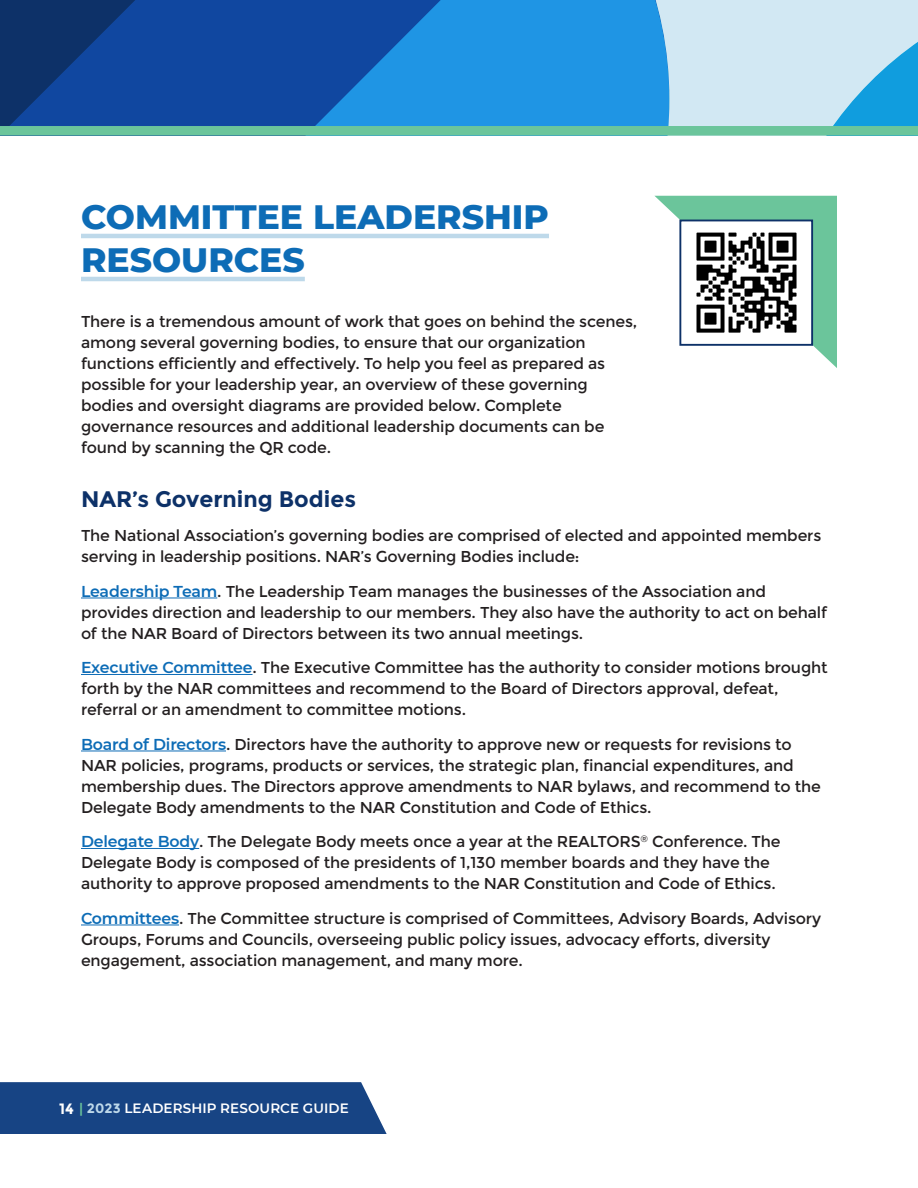
<style>
.page{position:relative;width:918px;height:1188px;background:#fff}
.page>*{position:absolute;margin:0;border:0;box-sizing:border-box;transform-origin:0 0}
.h1_hyper_top_lines{font:800 34.5px "Montserrat";color:#0d6cb6}
.Header_1-hyperlinked{font:800 34.5px "Montserrat";color:#0d6cb6}
.t1{font:700 22.5px "Montserrat";color:#0d3168}
.body_copy{font:15.75px/21px "Montserrat";letter-spacing:-.01em;color:#231f20}
.t2{font:600 13.5px "Montserrat";letter-spacing:.005em;color:#fff}
.s1{font-weight:600;color:#0d6cb6}
.s2{font-weight:700;font-size:15px}
.s3{color:#6bc59b}
.s4{font-weight:700;color:#bed9ea}
</style>
<div class="page">
<hr style="left:81px;top:234px;width:468px;height:4px;background:#bed9ea">
<hr style="left:81px;top:277px;width:224px;height:4px;background:#bed9ea">
<svg style="left:655px;top:196px;width:182px;height:172px"></svg>
<div style="left:680px;top:220px;width:132px;height:125px;background:#fff"></div>
<img style="left:696px;top:232px;width:101px;height:101px">
<div style="left:679px;top:220px;width:134px;height:126px;border:2px solid #0d3168"></div>
<hr style="left:81px;top:598px;width:136px;height:1px;background:#0d6cb6">
<hr style="left:81px;top:674px;width:172px;height:1px;background:#0d6cb6">
<hr style="left:81px;top:751px;width:145px;height:1px;background:#0d6cb6">
<hr style="left:81px;top:848px;width:118px;height:1px;background:#0d6cb6">
<hr style="left:81px;top:925px;width:98px;height:1px;background:#0d6cb6">
<div style="left:0;top:1082px;width:387px;height:52px;background:#174484"></div>
<svg style="left:0;top:0;width:767px;height:126px;background:#7f9dbd"></svg>
<svg style="left:767px;top:0;width:151px;height:126px;background:#a9d8ee"></svg>
<svg style="left:71px;top:0;width:598px;height:126px;background:#186cbf"></svg>
<div style="left:0;top:126px;width:918px;height:9px;background:#6bc59b"></div>
<p class="h1_hyper_top_lines" style="left:81px;top:192px;width:470px">COMMITTEE LEADERSHIP</p>
<p class="Header_1-hyperlinked" style="left:81px;top:234px;width:225px">RESOURCES</p>
<p class="body_copy" style="left:81px;top:311px;width:558px">There is a tremendous amount of work that goes on behind the scenes, among several governing bodies, to ensure that our organization functions efficiently and effectively. To help you feel as prepared as possible for your leadership year, an overview of these governing bodies and oversight diagrams are provided below. Complete governance resources and additional leadership documents can be found by scanning the QR code.</p>
<p class="t1" style="left:81px;top:485px;width:277px">NAR’s Governing Bodies</p>
<p class="body_copy" style="left:81px;top:525px;width:742px">The National Association’s governing bodies are comprised of elected and appointed members serving in leadership positions. NAR’s Governing Bodies include:</p>
<p class="body_copy" style="left:81px;top:581px;width:748px"><span class="s1">Leadership Team</span>. The Leadership Team manages the businesses of the Association and provides direction and leadership to our members. They also have the authority to act on behalf of the NAR Board of Directors between its two annual meetings.</p>
<p class="body_copy" style="left:81px;top:657px;width:748px"><span class="s1">Executive Committee</span>. The Executive Committee has the authority to consider motions brought forth by the NAR committees and recommend to the Board of Directors approval, defeat, referral or an amendment to committee motions.</p>
<p class="body_copy" style="left:81px;top:734px;width:741px"><span class="s1">Board of Directors</span>. Directors have the authority to approve new or requests for revisions to NAR policies, programs, products or services, the strategic plan, financial expenditures, and membership dues. The Directors approve amendments to NAR bylaws, and recommend to the Delegate Body amendments to the NAR Constitution and Code of Ethics.</p>
<p class="body_copy" style="left:81px;top:831px;width:701px"><span class="s1">Delegate Body</span>. The Delegate Body meets once a year at the REALTORS<sup>®</sup> Conference. The<br>Delegate Body is composed of the presidents of 1,130 member boards and they have the authority to approve proposed amendments to the NAR Constitution and Code of Ethics.</p>
<p class="body_copy" style="left:81px;top:908px;width:742px"><span class="s1">Committees</span>. The Committee structure is comprised of Committees, Advisory Boards, Advisory<br>Groups, Forums and Councils, overseeing public policy issues, advocacy efforts, diversity engagement, association management, and many more.</p>
<p class="t2" style="left:59px;top:1099px;width:291px"><span class="s2">14</span> <span class="s3">|</span> <span class="s4">2023</span> LEADERSHIP RESOURCE GUIDE</p>
</div>
